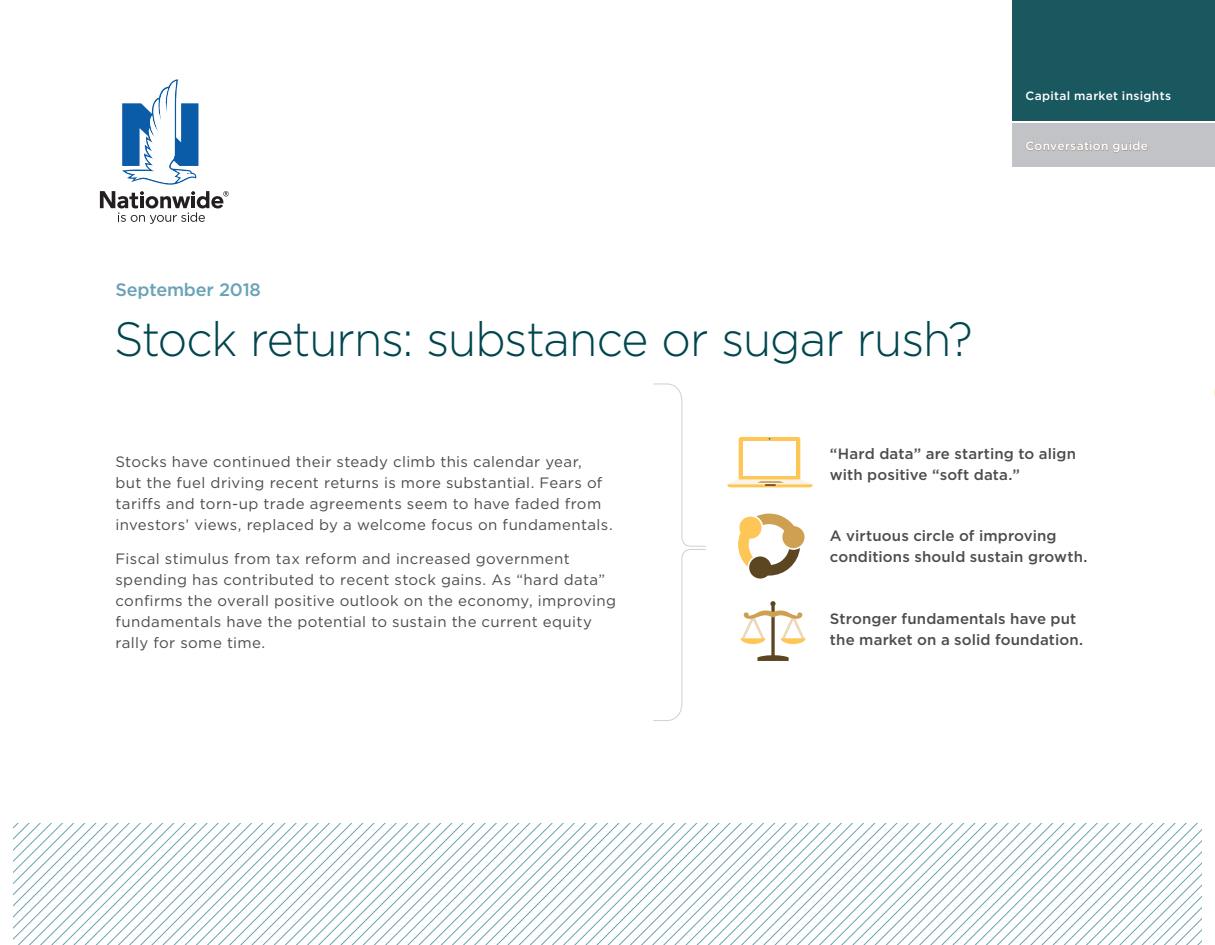
<style>
.page{position:relative;width:1215px;height:945px;background:#fff}
.page>*{position:absolute;margin:0;border:0;box-sizing:border-box;transform-origin:0 0}
.t1{font:300 48px "Gotham";letter-spacing:-.025em;color:#00464e;scale:.96 1}
.t2{font:500 18px "Gotham";letter-spacing:-.01em;color:#69a2b7}
.t3{font:15px/21px "Gotham";letter-spacing:.025em;color:#4b4c4d}
.t4{font:500 15px/21px "Gotham";letter-spacing:.01em;color:#4b4c4d}
.t5{font:500 12px "Gotham";letter-spacing:.03em;color:#fff}
</style>
<div class="page">
<div style="left:1012px;top:124px;width:203px;height:43px;background:#bcbdc0"></div>
<svg style="left:1025px;top:141px;width:123px;height:12px"></svg>
<div style="left:1012px;top:0;width:203px;height:121px;background:#1a5860"></div>
<svg style="left:14px;top:824px;width:166px;height:121px"></svg>
<svg style="left:1184px;top:824px;width:11px;height:121px"></svg>
<svg style="left:1173px;top:824px;width:11px;height:121px"></svg>
<svg style="left:1162px;top:824px;width:11px;height:121px"></svg>
<svg style="left:1150px;top:824px;width:12px;height:121px"></svg>
<svg style="left:1139px;top:824px;width:11px;height:121px"></svg>
<svg style="left:1128px;top:824px;width:11px;height:121px"></svg>
<svg style="left:1117px;top:824px;width:11px;height:121px"></svg>
<svg style="left:1106px;top:824px;width:11px;height:121px"></svg>
<svg style="left:1095px;top:824px;width:11px;height:121px"></svg>
<svg style="left:1084px;top:824px;width:11px;height:121px"></svg>
<svg style="left:1073px;top:824px;width:11px;height:121px"></svg>
<svg style="left:1061px;top:824px;width:12px;height:121px"></svg>
<svg style="left:1050px;top:824px;width:11px;height:121px"></svg>
<svg style="left:1039px;top:824px;width:11px;height:121px"></svg>
<svg style="left:1028px;top:824px;width:11px;height:121px"></svg>
<svg style="left:1017px;top:824px;width:11px;height:121px"></svg>
<svg style="left:1006px;top:824px;width:11px;height:121px"></svg>
<svg style="left:995px;top:824px;width:11px;height:121px"></svg>
<svg style="left:984px;top:824px;width:11px;height:121px"></svg>
<svg style="left:972px;top:824px;width:12px;height:121px"></svg>
<svg style="left:961px;top:824px;width:11px;height:121px"></svg>
<svg style="left:950px;top:824px;width:11px;height:121px"></svg>
<svg style="left:939px;top:824px;width:11px;height:121px"></svg>
<svg style="left:928px;top:824px;width:11px;height:121px"></svg>
<svg style="left:917px;top:824px;width:11px;height:121px"></svg>
<svg style="left:906px;top:824px;width:11px;height:121px"></svg>
<svg style="left:895px;top:824px;width:11px;height:121px"></svg>
<svg style="left:883px;top:824px;width:12px;height:121px"></svg>
<svg style="left:872px;top:824px;width:11px;height:121px"></svg>
<svg style="left:861px;top:824px;width:11px;height:121px"></svg>
<svg style="left:850px;top:824px;width:11px;height:121px"></svg>
<svg style="left:839px;top:824px;width:11px;height:121px"></svg>
<svg style="left:828px;top:824px;width:11px;height:121px"></svg>
<svg style="left:817px;top:824px;width:11px;height:121px"></svg>
<svg style="left:806px;top:824px;width:11px;height:121px"></svg>
<svg style="left:794px;top:824px;width:12px;height:121px"></svg>
<svg style="left:783px;top:824px;width:11px;height:121px"></svg>
<svg style="left:772px;top:824px;width:11px;height:121px"></svg>
<svg style="left:761px;top:824px;width:11px;height:121px"></svg>
<svg style="left:750px;top:824px;width:11px;height:121px"></svg>
<svg style="left:739px;top:824px;width:11px;height:121px"></svg>
<svg style="left:728px;top:824px;width:11px;height:121px"></svg>
<svg style="left:717px;top:824px;width:11px;height:121px"></svg>
<svg style="left:180px;top:824px;width:537px;height:121px"></svg>
<svg style="left:122px;top:79px;width:76px;height:106px"></svg>
<svg style="left:100px;top:191px;width:129px;height:33px"></svg>
<svg style="left:653px;top:383px;width:53px;height:338px"></svg>
<svg style="left:738px;top:514px;width:67px;height:65px"></svg>
<svg style="left:728px;top:437px;width:84px;height:50px"></svg>
<svg style="left:741px;top:601px;width:64px;height:60px"></svg>
<p class="t5" style="left:1025px;top:88px;width:147px">Capital market insights</p>
<p class="t2" style="left:116px;top:278px;width:147px">September 2018</p>
<h1 class="t1" style="left:114px;top:309px;width:896px">Stock returns: substance or sugar rush?</h1>
<p class="t5" style="left:1025px;top:138px;width:124px">Conversation guide</p>
<p class="t3" style="left:116px;top:451px;width:499px">Stocks have continued their steady climb this calendar year,<br>but the fuel driving recent returns is more substantial. Fears of tariffs and torn-up trade agreements seem to have faded from investors’ views, replaced by a welcome focus on fundamentals.</p>
<p class="t3" style="left:116px;top:548px;width:502px">Fiscal stimulus from tax reform and increased government spending has contributed to recent stock gains. As “hard data” confirms the overall positive outlook on the economy, improving fundamentals have the potential to sustain the current equity rally for some time.</p>
<p class="t4" style="left:830px;top:443px;width:248px">“Hard data” are starting to align with positive “soft data.”</p>
<p class="t4" style="left:830px;top:525px;width:259px">A virtuous circle of improving conditions should sustain growth.</p>
<p class="t4" style="left:830px;top:608px;width:255px">Stronger fundamentals have put the market on a solid foundation.</p>
</div>
